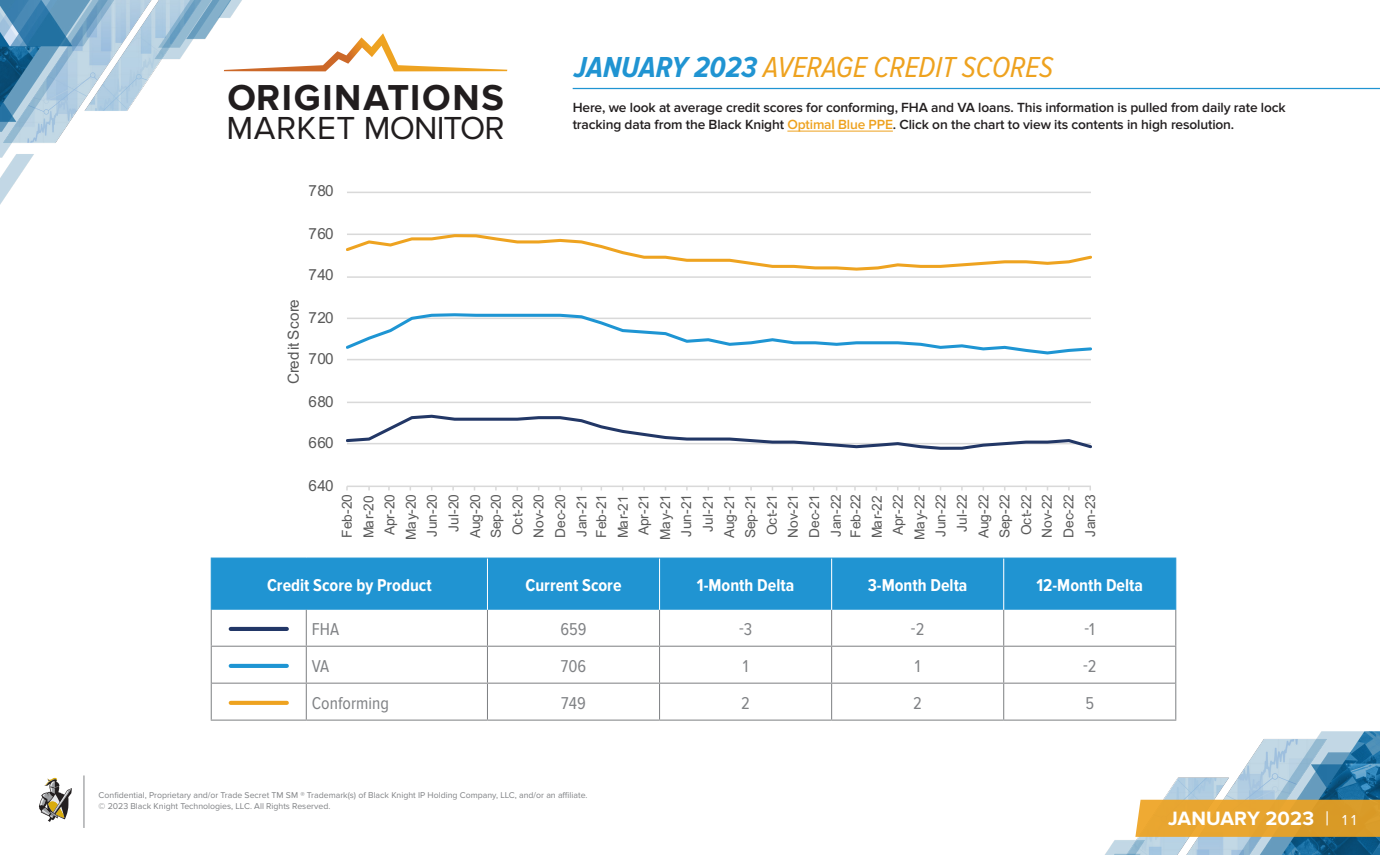
<style>
.page{position:relative;width:1380px;height:855px;background:#fff}
.page>*{position:absolute;margin:0;border:0;box-sizing:border-box;transform-origin:0 0}
.t1{font:700 37.38px "Proxima Nova";letter-spacing:.045em;color:#211d1e}
.t2{font:33.12px "Proxima Nova";letter-spacing:-.025em;color:#211d1e}
.t3{font:italic 30px "Proxima Nova Cond";color:#eea21f}
.t4{font:700 20px "Proxima Nova";letter-spacing:.01em;color:#fff}
.Title_-_2_column{font:700 17.75px "Proxima Nova Cond";color:#fff}
.Title_-_2_column-2{font:17.75px "Proxima Nova Cond";color:#808285}
.t5{font:15.25px "Arial";letter-spacing:.035em;color:#595959}
.t6{font:13.75px/21.4px "Arial";color:#595959;text-align:center}
.t7{font:600 13.75px/17.5px "Proxima Nova";letter-spacing:-.01em;color:#231f20}
.t8{font:8.75px/11.2px "Proxima Nova";color:#808285}
.s1{font-weight:700;color:#2094d2}
.s2{color:#eea21f}
.s3{font-weight:400}
.s4{font-weight:400;font-size:15px}
</style>
<div class="page">
<svg style="left:39px;top:778px;width:33px;height:44px"></svg>
<hr style="left:83px;top:775px;width:1px;height:53px;background:#808285">
<img style="left:0;top:0;width:281px;height:205px">
<img style="left:1105px;top:731px;width:275px;height:124px">
<svg style="left:1135px;top:800px;width:245px;height:37px;background:#e3a330"></svg>
<svg style="left:224px;top:33px;width:283px;height:38px"></svg>
<hr style="left:573px;top:88px;width:807px;height:1px;background:#2094d2">
<div style="left:212px;top:559px;width:963px;height:51px;background:#2094d2"></div>
<hr style="left:211px;top:610px;width:1px;height:36px;background:#808285">
<hr style="left:306px;top:610px;width:1px;height:36px;background:#808285">
<hr style="left:487px;top:610px;width:1px;height:36px;background:#808285">
<hr style="left:659px;top:610px;width:1px;height:36px;background:#808285">
<hr style="left:831px;top:610px;width:1px;height:36px;background:#808285">
<hr style="left:1003px;top:610px;width:1px;height:36px;background:#808285">
<hr style="left:1175px;top:610px;width:1px;height:36px;background:#808285">
<hr style="left:211px;top:646px;width:95px;height:1px;background:#808285">
<hr style="left:211px;top:647px;width:1px;height:36px;background:#808285">
<hr style="left:306px;top:646px;width:181px;height:1px;background:#808285">
<hr style="left:306px;top:647px;width:1px;height:36px;background:#808285">
<hr style="left:487px;top:646px;width:173px;height:1px;background:#808285">
<hr style="left:487px;top:647px;width:1px;height:36px;background:#808285">
<hr style="left:660px;top:646px;width:172px;height:1px;background:#808285">
<hr style="left:659px;top:647px;width:1px;height:36px;background:#808285">
<hr style="left:832px;top:646px;width:172px;height:1px;background:#808285">
<hr style="left:831px;top:647px;width:1px;height:36px;background:#808285">
<hr style="left:1004px;top:646px;width:172px;height:1px;background:#808285">
<hr style="left:1003px;top:647px;width:1px;height:36px;background:#808285">
<hr style="left:1175px;top:647px;width:1px;height:36px;background:#808285">
<hr style="left:211px;top:683px;width:1px;height:37px;background:#808285">
<hr style="left:306px;top:684px;width:1px;height:36px;background:#808285">
<hr style="left:487px;top:684px;width:1px;height:36px;background:#808285">
<hr style="left:659px;top:684px;width:1px;height:36px;background:#808285">
<hr style="left:831px;top:684px;width:1px;height:36px;background:#808285">
<hr style="left:1003px;top:684px;width:1px;height:36px;background:#808285">
<hr style="left:1175px;top:683px;width:1px;height:37px;background:#808285">
<hr style="left:211px;top:720px;width:95px;height:1px;background:#808285">
<hr style="left:306px;top:720px;width:181px;height:1px;background:#808285">
<hr style="left:487px;top:720px;width:173px;height:1px;background:#808285">
<hr style="left:660px;top:720px;width:172px;height:1px;background:#808285">
<hr style="left:832px;top:720px;width:172px;height:1px;background:#808285">
<hr style="left:1004px;top:720px;width:172px;height:1px;background:#808285">
<hr style="left:211px;top:558px;width:95px;height:1px;background:#2094d2">
<hr style="left:211px;top:559px;width:1px;height:51px;background:#2094d2">
<hr style="left:306px;top:558px;width:181px;height:1px;background:#2094d2">
<hr style="left:487px;top:558px;width:173px;height:1px;background:#2094d2">
<hr style="left:660px;top:558px;width:172px;height:1px;background:#2094d2">
<hr style="left:832px;top:558px;width:172px;height:1px;background:#2094d2">
<hr style="left:1004px;top:558px;width:172px;height:1px;background:#2094d2">
<hr style="left:1175px;top:559px;width:1px;height:51px;background:#2094d2">
<hr style="left:487px;top:559px;width:1px;height:51px;background:#fff">
<hr style="left:659px;top:559px;width:1px;height:51px;background:#fff">
<hr style="left:831px;top:559px;width:1px;height:51px;background:#fff">
<hr style="left:1003px;top:559px;width:1px;height:51px;background:#fff">
<hr style="left:212px;top:683px;width:94px;height:1px;background:#808285">
<hr style="left:306px;top:683px;width:181px;height:1px;background:#808285">
<hr style="left:487px;top:683px;width:173px;height:1px;background:#808285">
<hr style="left:660px;top:683px;width:172px;height:1px;background:#808285">
<hr style="left:832px;top:683px;width:172px;height:1px;background:#808285">
<hr style="left:1004px;top:683px;width:171px;height:1px;background:#808285">
<hr style="left:231px;top:627px;width:56px;height:4px;background:#223767">
<hr style="left:231px;top:664px;width:56px;height:4px;background:#1e95d3">
<svg style="left:231px;top:701px;width:56px;height:4px"></svg>
<div style="left:267px;top:176px;width:841px;height:374px;background:#fff"></div>
<hr style="left:347px;top:402px;width:744px;height:1px;background:#d9d9d9">
<hr style="left:347px;top:359px;width:744px;height:1px;background:#d9d9d9">
<hr style="left:347px;top:276px;width:744px;height:2px;background:#d9d9d9">
<hr style="left:347px;top:192px;width:744px;height:1px;background:#d9d9d9">
<hr style="left:347px;top:486px;width:744px;height:1px;background:#d9d9d9">
<svg style="left:346px;top:233px;width:746px;height:38px"></svg>
<svg style="left:346px;top:313px;width:746px;height:42px"></svg>
<svg style="left:346px;top:414px;width:746px;height:36px"></svg>
<hr style="left:787px;top:131px;width:106px;height:1px;background:#eea21f">
<h1 class="t1" style="left:227px;top:76px;width:278px">ORIGINATIONS</h1>
<h2 class="t2" style="left:227px;top:109px;width:280px">MARKET MONITOR</h2>
<p class="t5" style="left:308px;top:180px;width:27px">780</p>
<p class="t5" style="left:308px;top:223px;width:27px">760</p>
<p class="t5" style="left:283px;top:384px;width:86px;rotate:-90deg">Credit Score</p>
<p class="t5" style="left:308px;top:264px;width:27px">740</p>
<p class="t5" style="left:308px;top:307px;width:27px">720</p>
<p class="t5" style="left:308px;top:348px;width:27px">700</p>
<p class="t5" style="left:308px;top:391px;width:27px">680</p>
<p class="t5" style="left:308px;top:432px;width:27px">660</p>
<p class="t5" style="left:308px;top:475px;width:27px">640</p>
<p class="t3" style="left:574px;top:50px;width:481px"><span class="s1">JANUARY 2023</span> AVERAGE CREDIT SCORES</p>
<p class="t7" style="left:573px;top:99px;width:715px">Here, we look at average credit scores for conforming, FHA and VA loans. This information is pulled from daily rate lock tracking data from the Black Knight <span class="s2">Optimal Blue PPE</span>. Click on the chart to view its contents in high resolution.</p>
<p class="t6" style="left:336px;top:540px;width:47px;rotate:-90deg">Feb-20<br>Ma r-20<br>Apr-20<br>Ma y-20<br>Jun-20<br>Jul-20<br>Aug-20<br>Sep-20<br>Oct-20<br>Nov-20<br>Dec-20<br>Jan-21</p>
<p class="t6" style="left:591px;top:540px;width:47px;rotate:-90deg">Feb-21<br>Ma r-21<br>Apr-21<br>Ma y-21<br>Jun-21<br>Jul-21<br>Aug-21<br>Sep-21<br>Oct-21<br>Nov-21<br>Dec-21<br>Jan-22</p>
<p class="t6" style="left:845px;top:540px;width:47px;rotate:-90deg">Feb-22<br>Ma r-22<br>Apr-22<br>Ma y-22<br>Jun-22<br>Jul-22<br>Aug-22<br>Sep-22<br>Oct-22<br>Nov-22<br>Dec-22<br>Jan-23</p>
<p class="Title_-_2_column" style="left:267px;top:575px;width:166px">Credit Score by Product</p>
<p class="Title_-_2_column" style="left:525px;top:575px;width:98px">Current Score</p>
<p class="Title_-_2_column" style="left:697px;top:575px;width:99px">1-Month Delta</p>
<p class="Title_-_2_column" style="left:868px;top:575px;width:101px">3-Month Delta</p>
<p class="Title_-_2_column" style="left:1036px;top:575px;width:108px">12-Month Delta</p>
<p class="Title_-_2_column-2" style="left:312px;top:619px;width:29px">FHA</p>
<p class="Title_-_2_column-2" style="left:560px;top:619px;width:28px">659</p>
<p class="Title_-_2_column-2" style="left:739px;top:619px;width:15px">-3</p>
<p class="Title_-_2_column-2" style="left:911px;top:619px;width:15px">-2</p>
<p class="Title_-_2_column-2" style="left:1085px;top:619px;width:12px">-1</p>
<p class="Title_-_2_column-2" style="left:312px;top:656px;width:19px">VA</p>
<p class="Title_-_2_column-2" style="left:561px;top:656px;width:27px">706</p>
<p class="Title_-_2_column-2" style="left:743px;top:656px;width:7px">1</p>
<p class="Title_-_2_column-2" style="left:915px;top:656px;width:7px">1</p>
<p class="Title_-_2_column-2" style="left:1083px;top:656px;width:15px">-2</p>
<p class="Title_-_2_column-2" style="left:312px;top:693px;width:79px">Conforming</p>
<p class="Title_-_2_column-2" style="left:561px;top:693px;width:26px">749</p>
<p class="Title_-_2_column-2" style="left:741px;top:693px;width:10px">2</p>
<p class="Title_-_2_column-2" style="left:913px;top:693px;width:10px">2</p>
<p class="Title_-_2_column-2" style="left:1085px;top:693px;width:10px">5</p>
<p class="t8" style="left:99px;top:790px;width:490px">Confidential, Proprietary and/or Trade Secret TM SM ® Trademark(s) of Black Knight IP Holding Company, LLC, and/or an affiliate. © 2023 Black Knight Technologies, LLC. All Rights Reserved.</p>
<h3 class="t4" style="left:1168px;top:807px;width:191px">JANUARY 2023 <span class="s3">|</span> <span class="s4">11</span></h3>
</div>
